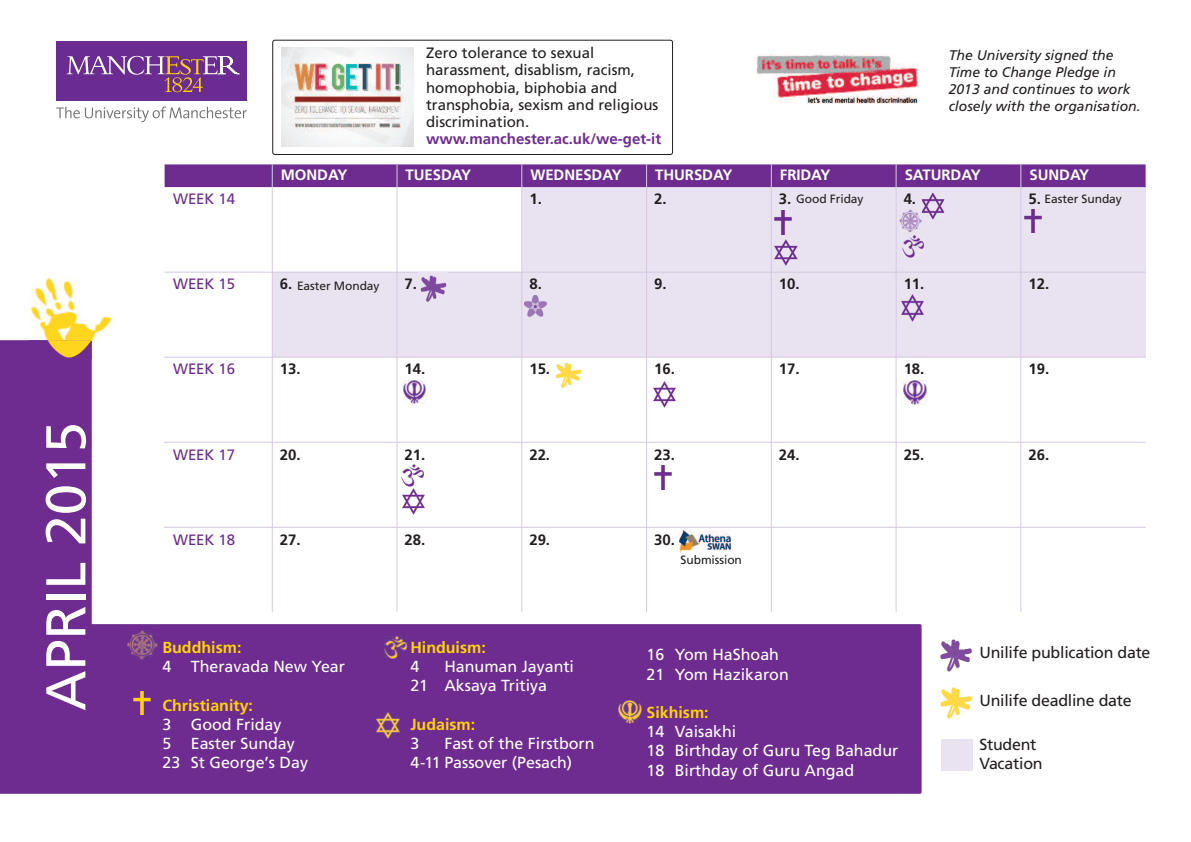
<style>
.page{position:relative;width:1191px;height:842px;background:#fff}
.page>*{position:absolute;margin:0;border:0;box-sizing:border-box;transform-origin:0 0}
.t1{font:56px "Frutiger";color:#fff}
.t2{font:16px/19.2px "Frutiger";color:#fff}
.t3{font:16px/19.2px "Frutiger";letter-spacing:-.015em;color:#231f20}
.t4{font:700 16px "Frutiger";color:#fed304}
.t5{font:15px/17.2px "Frutiger";color:#231f20}
.t6{font:700 15px "Frutiger";letter-spacing:-.005em;color:#231f20}
.t7{font:700 15px "Frutiger";letter-spacing:-.005em;color:#fff}
.t8{font:15px "Frutiger";letter-spacing:-.005em;color:#6e2c91}
.t9{font:700 15px "Frutiger";color:#6e2c91}
.t10{font:italic 14px/16.8px "Frutiger";color:#231f20}
.t11{font:12px "Frutiger";letter-spacing:-.005em;color:#231f20}
</style>
<div class="page">
<div style="left:272px;top:272px;width:873px;height:85px;background:#e9e2f0"></div>
<div style="left:522px;top:187px;width:623px;height:86px;background:#e9e2f0"></div>
<div style="left:0;top:624px;width:921px;height:170px;background:#6e2c91"></div>
<div style="left:165px;top:164px;width:980px;height:23px;background:#6e2c91"></div>
<hr style="left:165px;top:272px;width:980px;height:1px;background:#d5c9e2">
<hr style="left:164px;top:357px;width:981px;height:1px;background:#d5c9e2">
<hr style="left:164px;top:442px;width:981px;height:1px;background:#d5c9e2">
<hr style="left:164px;top:527px;width:981px;height:1px;background:#d5c9e2">
<hr style="left:272px;top:164px;width:1px;height:448px;background:#d5c9e2">
<hr style="left:396px;top:164px;width:1px;height:448px;background:#d5c9e2">
<hr style="left:521px;top:164px;width:1px;height:448px;background:#d5c9e2">
<hr style="left:646px;top:164px;width:1px;height:448px;background:#d5c9e2">
<hr style="left:771px;top:164px;width:1px;height:448px;background:#d5c9e2">
<hr style="left:895px;top:164px;width:1px;height:448px;background:#d5c9e2">
<hr style="left:1020px;top:164px;width:1px;height:448px;background:#d5c9e2">
<div style="left:0;top:340px;width:92px;height:453px;background:#6e2c91"></div>
<img style="left:134px;top:691px;width:17px;height:24px">
<img style="left:384px;top:637px;width:23px;height:22px">
<img style="left:376px;top:712px;width:23px;height:26px">
<img style="left:940px;top:639px;width:32px;height:33px">
<img style="left:940px;top:687px;width:32px;height:32px">
<div style="left:941px;top:740px;width:31px;height:31px;background:#e9e2f0"></div>
<img style="left:128px;top:630px;width:29px;height:30px">
<img style="left:618px;top:701px;width:23px;height:23px">
<img style="left:30px;top:278px;width:82px;height:64px">
<img style="left:29px;top:340px;width:63px;height:19px">
<img style="left:775px;top:210px;width:17px;height:24px">
<img style="left:1024px;top:209px;width:17px;height:24px">
<img style="left:555px;top:362px;width:27px;height:26px">
<img style="left:420px;top:275px;width:27px;height:27px">
<img style="left:902px;top:236px;width:22px;height:22px">
<img style="left:401px;top:465px;width:24px;height:49px">
<img style="left:901px;top:295px;width:22px;height:26px">
<img style="left:775px;top:239px;width:22px;height:27px">
<img style="left:653px;top:381px;width:22px;height:27px">
<img style="left:903px;top:381px;width:23px;height:23px">
<div style="left:56px;top:42px;width:191px;height:59px;background:#6a2c91"></div>
<svg style="left:67px;top:56px;width:172px;height:36px"></svg>
<svg style="left:56px;top:107px;width:191px;height:15px"></svg>
<img style="left:680px;top:530px;width:51px;height:21px">
<img style="left:899px;top:210px;width:23px;height:22px">
<img style="left:654px;top:466px;width:17px;height:23px">
<img style="left:403px;top:380px;width:23px;height:23px">
<img style="left:922px;top:193px;width:22px;height:26px">
<img style="left:524px;top:295px;width:24px;height:22px">
<img style="left:757px;top:55px;width:160px;height:49px">
<svg style="left:282px;top:47px;width:131px;height:1px"></svg>
<img style="left:282px;top:48px;width:131px;height:99px">
<div style="left:272px;top:40px;width:401px;height:115px;border:2px solid #231f20;border-radius:3px"></div>
<h1 class="t1" style="left:43px;top:711px;width:291px;rotate:-90deg">APRIL 2015</h1>
<p class="t5" style="left:426px;top:45px;width:234px">Zero tolerance to sexual harassment, disablism, racism, homophobia, biphobia and transphobia, sexism and religious discrimination.</p>
<p class="t9" style="left:426px;top:133px;width:237px">www.manchester.ac.uk/we-get-it</p>
<p class="t10" style="left:948px;top:48px;width:193px">The University signed the<br>Time to Change Pledge in<br>2013 and continues to work closely with the organisation.</p>
<p class="t7" style="left:281px;top:169px;width:68px">MONDAY</p>
<p class="t7" style="left:405px;top:169px;width:67px">TUESDAY</p>
<p class="t7" style="left:530px;top:169px;width:93px">WEDNESDAY</p>
<p class="t7" style="left:655px;top:169px;width:79px">THURSDAY</p>
<p class="t7" style="left:780px;top:169px;width:52px">FRIDAY</p>
<p class="t7" style="left:904px;top:169px;width:77px">SATURDAY</p>
<p class="t7" style="left:1029px;top:169px;width:61px">SUNDAY</p>
<p class="t8" style="left:173px;top:193px;width:64px">WEEK 14</p>
<p class="t6" style="left:529px;top:193px;width:14px">1.</p>
<p class="t6" style="left:654px;top:193px;width:14px">2.</p>
<p class="t6" style="left:779px;top:193px;width:14px">3.</p>
<p class="t6" style="left:903px;top:193px;width:14px">4.</p>
<p class="t6" style="left:1028px;top:193px;width:14px">5.</p>
<p class="t11" style="left:796px;top:194px;width:69px">Good Friday</p>
<p class="t11" style="left:1044px;top:194px;width:79px">Easter Sunday</p>
<p class="t8" style="left:173px;top:278px;width:64px">WEEK 15</p>
<p class="t6" style="left:280px;top:278px;width:14px">6.</p>
<p class="t11" style="left:297px;top:281px;width:84px">Easter Monday</p>
<p class="t6" style="left:404px;top:278px;width:14px">7.</p>
<p class="t6" style="left:529px;top:278px;width:14px">8.</p>
<p class="t6" style="left:654px;top:278px;width:14px">9.</p>
<p class="t6" style="left:779px;top:278px;width:22px">10.</p>
<p class="t6" style="left:903px;top:278px;width:22px">11.</p>
<p class="t6" style="left:1028px;top:278px;width:22px">12.</p>
<p class="t8" style="left:173px;top:363px;width:64px">WEEK 16</p>
<p class="t6" style="left:280px;top:363px;width:22px">13.</p>
<p class="t6" style="left:404px;top:363px;width:22px">14.</p>
<p class="t6" style="left:529px;top:363px;width:22px">15.</p>
<p class="t6" style="left:654px;top:363px;width:22px">16.</p>
<p class="t6" style="left:779px;top:363px;width:22px">17.</p>
<p class="t6" style="left:903px;top:363px;width:22px">18.</p>
<p class="t6" style="left:1028px;top:363px;width:22px">19.</p>
<p class="t8" style="left:173px;top:448px;width:64px">WEEK 17</p>
<p class="t6" style="left:280px;top:448px;width:22px">20.</p>
<p class="t6" style="left:404px;top:448px;width:22px">21.</p>
<p class="t6" style="left:529px;top:448px;width:22px">22.</p>
<p class="t6" style="left:654px;top:448px;width:22px">23.</p>
<p class="t6" style="left:779px;top:448px;width:22px">24.</p>
<p class="t6" style="left:903px;top:448px;width:22px">25.</p>
<p class="t6" style="left:1028px;top:448px;width:22px">26.</p>
<p class="t8" style="left:173px;top:533px;width:64px">WEEK 18</p>
<p class="t6" style="left:280px;top:533px;width:22px">27.</p>
<p class="t6" style="left:404px;top:533px;width:22px">28.</p>
<p class="t6" style="left:529px;top:533px;width:22px">29.</p>
<p class="t6" style="left:654px;top:533px;width:22px">30.</p>
<p class="t11" style="left:680px;top:555px;width:63px">Submission</p>
<p class="t4" style="left:162px;top:641px;width:81px">Buddhism:</p>
<p class="t2" style="left:162px;top:658px;width:184px">4 Theravada New Year</p>
<p class="t4" style="left:162px;top:699px;width:92px">Christianity:</p>
<p class="t2" style="left:162px;top:716px;width:147px">3 Good Friday<br>5 Easter Sunday<br>23 St George’s Day</p>
<p class="t4" style="left:410px;top:641px;width:77px">Hinduism:</p>
<p class="t2" style="left:410px;top:658px;width:10px">4</p>
<p class="t2" style="left:410px;top:658px;width:165px;text-indent:34px">Hanuman Jayanti<br>21 Aksaya Tritiya</p>
<p class="t4" style="left:410px;top:718px;width:66px">Judaism:</p>
<p class="t2" style="left:410px;top:735px;width:10px">3</p>
<p class="t2" style="left:410px;top:735px;width:186px;text-indent:34px">Fast of the Firstborn<br>4-11 Passover (Pesach)</p>
<p class="t2" style="left:646px;top:646px;width:144px">16 Yom HaShoah<br>21 Yom Hazikaron</p>
<p class="t4" style="left:646px;top:706px;width:64px">Sikhism:</p>
<p class="t2" style="left:646px;top:723px;width:253px">14 Vaisakhi<br>18 Birthday of Guru Teg Bahadur<br>18 Birthday of Guru Angad</p>
<p class="t3" style="left:979px;top:644px;width:173px">Unilife publication date</p>
<p class="t3" style="left:979px;top:692px;width:154px">Unilife deadline date</p>
<p class="t3" style="left:979px;top:736px;width:65px">Student<br>Vacation</p>
</div>
